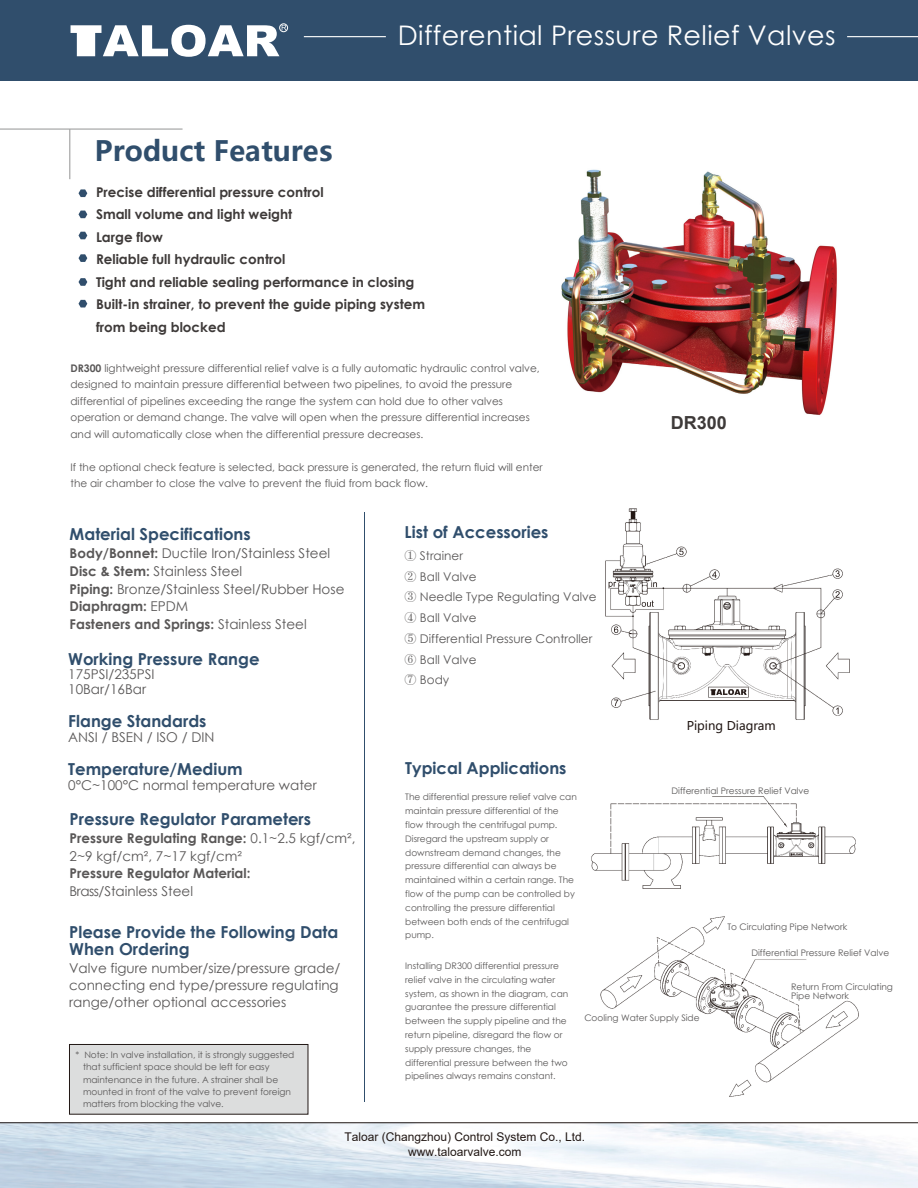
<style>
.page{position:relative;width:918px;height:1188px;background:#fff}
.page>*{position:absolute;margin:0;border:0;box-sizing:border-box;transform-origin:0 0}
.t1{font:700 27.9px "Microsoft Ya Hei UI";color:#304e6c}
.t2{font:27px "Century Gothic";letter-spacing:.015em;color:#fff}
.t3{font:700 18px "Arial";color:#3e3a39}
.t4{font:700 16.5px/16.8px "Century Gothic";color:#304e6c}
.t5{font:13.5px/17.7px "Century Gothic";color:#595757}
.t6{font:700 13.5px/22.5px "Century Gothic";color:#3e3a39}
.t7{font:700 13.5px "Century Gothic";color:#595757}
.t8{font:12px/20.7px "Century Gothic";color:#595757}
.t9{font:12px/14.4px "Arial";color:#221815;text-align:center}
.t10{font:12px "Microsoft Ya Hei";color:#221815}
.t11{font:10.5px/16.5px "Century Gothic";color:#595757}
.t12{font:9px/13.8px "Century Gothic";color:#595757}
.s1{font-weight:700}
.s2{font-family:"Adobe Song Std";font-weight:300}
</style>
<div class="page">
<img style="left:591px;top:796px;width:265px;height:93px">
<img style="left:600px;top:916px;width:259px;height:181px">
<img style="left:605px;top:508px;width:245px;height:212px">
<img style="left:561px;top:169px;width:276px;height:246px">
<div style="left:0;top:0;width:918px;height:81px;background:#304e6c"></div>
<div style="left:279px;top:23px;width:9px;height:9px;border:1px solid #fff;border-radius:50%"></div>
<svg style="left:71px;top:25px;width:216px;height:32px"></svg>
<hr style="left:0;top:1122px;width:918px;height:1px;background:#221815">
<hr style="left:304px;top:36px;width:82px;height:1px;background:#fff">
<hr style="left:847px;top:36px;width:71px;height:1px;background:#fff">
<div style="left:69px;top:1044px;width:239px;height:70px;background:#dcdddd"></div>
<div style="left:69px;top:1044px;width:239px;height:70px;border:1px solid #221815"></div>
<hr style="left:365px;top:513px;width:1px;height:589px;background:#304e6c">
<hr style="left:0;top:129px;width:183px;height:1px;background:#9fa0a0">
<hr style="left:69px;top:129px;width:1px;height:50px;background:#9fa0a0">
<svg style="left:79px;top:189px;width:8px;height:8px"></svg>
<svg style="left:79px;top:211px;width:8px;height:7px"></svg>
<svg style="left:79px;top:232px;width:8px;height:7px"></svg>
<svg style="left:79px;top:254px;width:8px;height:8px"></svg>
<svg style="left:79px;top:278px;width:8px;height:8px"></svg>
<svg style="left:79px;top:300px;width:8px;height:8px"></svg>
<div style="left:728px;top:918px;width:59px;height:13px;background:#fff"></div>
<div style="left:752px;top:944px;width:59px;height:13px;background:#fff"></div>
<div style="left:593px;top:1012px;width:72px;height:14px;background:#fff"></div>
<div style="left:785px;top:979px;width:79px;height:13px;background:#fff"></div>
<h2 class="t2" style="left:398px;top:16px;width:439px">Differential Pressure Relief Valves</h2>
<h1 class="t1" style="left:95px;top:132px;width:239px">Product Features</h1>
<p class="t6" style="left:96px;top:180px;width:331px">Precise differential pressure control<br>Small volume and light weight<br>Large flow<br>Reliable full hydraulic control<br>Tight and reliable sealing performance in closing Built-in strainer, to prevent the guide piping system from being blocked</p>
<p class="t11" style="left:70px;top:360px;width:471px"><span class="s1">DR300</span> lightweight pressure differential relief valve is a fully automatic hydraulic control valve, designed to maintain pressure differential between two pipelines, to avoid the pressure differential of pipelines exceeding the range the system can hold due to other valves operation or demand change. The valve will open when the pressure differential increases and will automatically close when the differential pressure decreases.</p>
<p class="t11" style="left:70px;top:459px;width:474px">If the optional check feature is selected, back pressure is generated, the return fluid will enter the air chamber to close the valve to prevent the fluid from back flow.</p>
<h3 class="t4" style="left:405px;top:523px;width:145px">List of Accessories</h3>
<h3 class="t8" style="left:405px;top:545px;width:194px"><span class="s2">①</span> Strainer<br><span class="s2">②</span> Ball Valve<br><span class="s2">③</span> Needle Type Regulating Valve<br><span class="s2">④</span> Ball Valve<br><span class="s2">⑤</span> Differential Pressure Controller<br><span class="s2">⑥</span> Ball Valve<br><span class="s2">⑦</span> Body</h3>
<h3 class="t3" style="left:671px;top:410px;width:58px">DR300</h3>
<h3 class="t4" style="left:70px;top:525px;width:183px">Material Specifications</h3>
<h3 class="t5" style="left:70px;top:544px;width:276px"><span class="s1">Body/Bonnet:</span> Ductile Iron/Stainless Steel <span class="s1">Disc &amp; Stem:</span> Stainless Steel<br><span class="s1">Piping:</span> Bronze/Stainless Steel/Rubber Hose <span class="s1">Diaphragm:</span> EPDM<br><span class="s1">Fasteners and Springs:</span> Stainless Steel</h3>
<h3 class="t4" style="left:68px;top:650px;width:193px">Working Pressure Range</h3>
<h3 class="t5" style="left:68px;top:667px;width:88px;line-height:14.7px">175PSI/235PSI<br>10Bar/16Bar</h3>
<h3 class="t4" style="left:68px;top:712px;width:140px">Flange Standards</h3>
<h3 class="t5" style="left:68px;top:728px;width:148px">ANSI / BSEN / ISO / DIN</h3>
<h3 class="t4" style="left:68px;top:760px;width:176px">Temperature/Medium</h3>
<h3 class="t5" style="left:68px;top:776px;width:250px">0°C~100°C normal temperature water</h3>
<h3 class="t4" style="left:70px;top:810px;width:243px">Pressure Regulator Parameters</h3>
<h3 class="t5" style="left:70px;top:829px;width:287px"><span class="s1">Pressure Regulating Range:</span> 0.1~2.5 kgf/cm²,<br>2~9 kgf/cm², 7~17 kgf/cm²</h3>
<h3 class="t7" style="left:70px;top:863px;width:182px">Pressure Regulator Material:</h3>
<h3 class="t5" style="left:70px;top:882px;width:125px">Brass/Stainless Steel</h3>
<h3 class="t10" style="left:687px;top:718px;width:91px">Piping Diagram</h3>
<h3 class="t4" style="left:405px;top:759px;width:163px">Typical Applications</h3>
<p class="t12" style="left:672px;top:784px;width:139px">Differential Pressure Relief Valve</p>
<p class="t12" style="left:405px;top:790px;width:173px">The differential pressure relief valve can maintain pressure differential of the flow through the centrifugal pump.<br>Disregard the upstream supply or downstream demand changes, the pressure differential can always be maintained within a certain range. The flow of the pump can be controlled by controlling the pressure differential between both ends of the centrifugal pump.</p>
<p class="t12" style="left:405px;top:959px;width:165px">Installing DR300 differential pressure relief valve in the circulating water system, as shown in the diagram, can guarantee the pressure differential between the supply pipeline and the return pipeline, disregard the flow or supply pressure changes, the differential pressure between the two pipelines always remains constant.</p>
<p class="t12" style="left:727px;top:920px;width:121px">To Circulating Pipe Network</p>
<p class="t12" style="left:751px;top:946px;width:139px">Differential Pressure Relief Valve</p>
<h3 class="t4" style="left:69px;top:923px;width:271px">Please Provide the Following Data<br>When Ordering</h3>
<h3 class="t5" style="left:69px;top:959px;width:273px">Valve figure number/size/pressure grade/ connecting end type/pressure regulating</h3>
<h3 class="t5" style="left:69px;top:993px;width:219px">range/other optional accessories</h3>
<p class="t12" style="left:791px;top:982px;width:103px;line-height:9.3px">Return From Circulating<br>Pipe Network</p>
<p class="t12" style="left:584px;top:1010px;width:117px">Cooling Water Supply Side</p>
<p class="t12" style="left:83px;top:1048px;width:213px;line-height:12.3px;text-indent:-7px">* Note: In valve installation, it is strongly suggested that sufficient space should be left for easy maintenance in the future. A strainer shall be mounted in front of the valve to prevent foreign matters from blocking the valve.</p>
<h3 class="t9" style="left:344px;top:1130px;width:242px">Taloar (Changzhou) Control System Co., Ltd. www.taloarvalve.com</h3>
</div>
